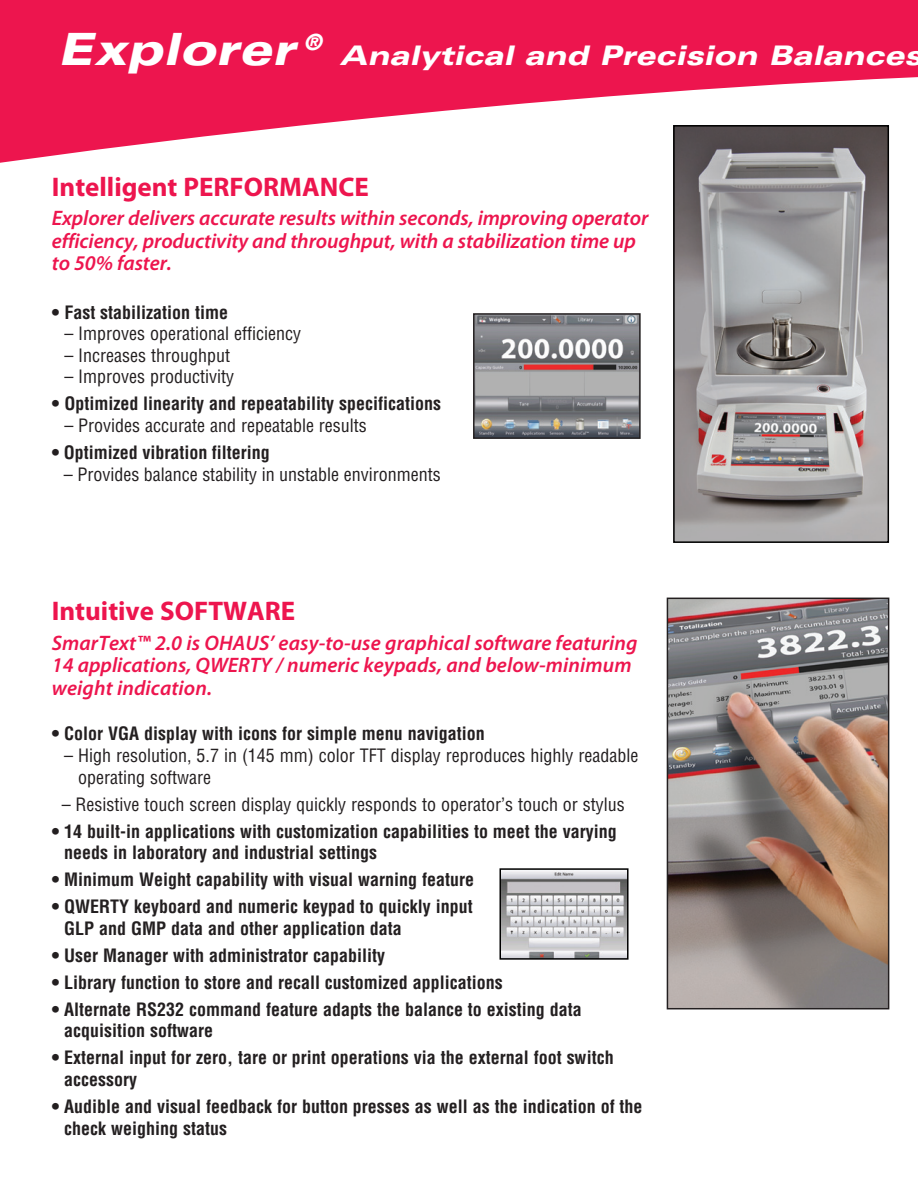
<style>
.page{position:relative;width:918px;height:1188px;background:#fff}
.page>*{position:absolute;margin:0;border:0;box-sizing:border-box;transform-origin:0 0}
.t1{font:italic 900 expanded 44.55px "Univers";color:#fff}
.t2{font:700 27px "Myriad Pro";color:#ed154e}
.t3{font:italic 900 expanded 27px "Univers";color:#fff}
.t4{font:italic 600 21px/22.5px "Myriad Pro";letter-spacing:-.005em;color:#ed154e}
.t5{font:700 condensed 18px/21.6px "Helvetica";color:#231f20}
.t6{font:condensed 18px/21.6px "Helvetica";color:#231f20}
</style>
<div class="page">
<svg style="left:0;top:0;width:918px;height:165px;fill:#ed154e"></svg>
<img style="left:476px;top:316px;width:162px;height:120px">
<div style="left:473px;top:313px;width:168px;height:126px;border:2px solid #231f20"></div>
<img style="left:670px;top:601px;width:216px;height:405px">
<div style="left:667px;top:598px;width:222px;height:411px;border:2px solid #231f20"></div>
<img style="left:676px;top:128px;width:210px;height:412px">
<div style="left:673px;top:125px;width:216px;height:418px;border:2px solid #000"></div>
<img style="left:503px;top:871px;width:123px;height:86px">
<div style="left:500px;top:868px;width:129px;height:92px;border:2px solid #000"></div>
<p class="t1" style="left:57px;top:23px;width:266px">Explorer <sup>®</sup></p>
<p class="t3" style="left:340px;top:40px;width:585px">Analytical and Precision Balances</p>
<p class="t2" style="left:52px;top:169px;width:319px">Intelligent PERFORMANCE</p>
<p class="t4" style="left:52px;top:206px;width:598px">Explorer delivers accurate results within seconds, improving operator efficiency, productivity and throughput, with a stabilization time up to 50% faster.</p>
<p class="t5" style="left:52px;top:301px;width:178px">• Fast stabilization time</p>
<p class="t6" style="left:64px;top:323px;width:238px">– Improves operational efficiency</p>
<p class="t6" style="left:64px;top:344px;width:167px">– Increases throughput</p>
<p class="t6" style="left:64px;top:366px;width:171px">– Improves productivity</p>
<p class="t5" style="left:52px;top:393px;width:391px">• Optimized linearity and repeatability specifications</p>
<p class="t6" style="left:64px;top:414px;width:304px">– Provides accurate and repeatable results</p>
<p class="t5" style="left:52px;top:442px;width:220px">• Optimized vibration filtering</p>
<p class="t6" style="left:64px;top:463px;width:378px">– Provides balance stability in unstable environments</p>
<p class="t2" style="left:52px;top:594px;width:245px">Intuitive SOFTWARE</p>
<p class="t4" style="left:52px;top:631px;width:587px">SmarText™ 2.0 is OHAUS’ easy-to-use graphical software featuring<br>14 applications, QWERTY / numeric keypads, and below-minimum weight indication.</p>
<p class="t5" style="left:52px;top:723px;width:435px">• Color VGA display with icons for simple menu navigation</p>
<p class="t6" style="left:78px;top:744px;width:562px;text-indent:-14px">– High resolution, 5.7 in (145 mm) color TFT display reproduces highly readable operating software</p>
<p class="t6" style="left:62px;top:793px;width:565px">– Resistive touch screen display quickly responds to operator’s touch or stylus</p>
<p class="t5" style="left:64px;top:820px;width:554px;text-indent:-13px">• 14 built-in applications with customization capabilities to meet the varying needs in laboratory and industrial settings</p>
<p class="t5" style="left:52px;top:869px;width:424px">• Minimum Weight capability with visual warning feature</p>
<p class="t5" style="left:64px;top:896px;width:410px;text-indent:-13px">• QWERTY keyboard and numeric keypad to quickly input<br>GLP and GMP data and other application data</p>
<p class="t5" style="left:52px;top:944px;width:335px">• User Manager with administrator capability</p>
<p class="t5" style="left:52px;top:971px;width:453px">• Library function to store and recall customized applications</p>
<p class="t5" style="left:64px;top:998px;width:519px;text-indent:-13px">• Alternate RS232 command feature adapts the balance to existing data acquisition software</p>
<p class="t5" style="left:64px;top:1047px;width:551px;text-indent:-13px">• External input for zero, tare or print operations via the external foot switch accessory</p>
<p class="t5" style="left:64px;top:1095px;width:580px;text-indent:-13px">• Audible and visual feedback for button presses as well as the indication of the check weighing status</p>
</div>
